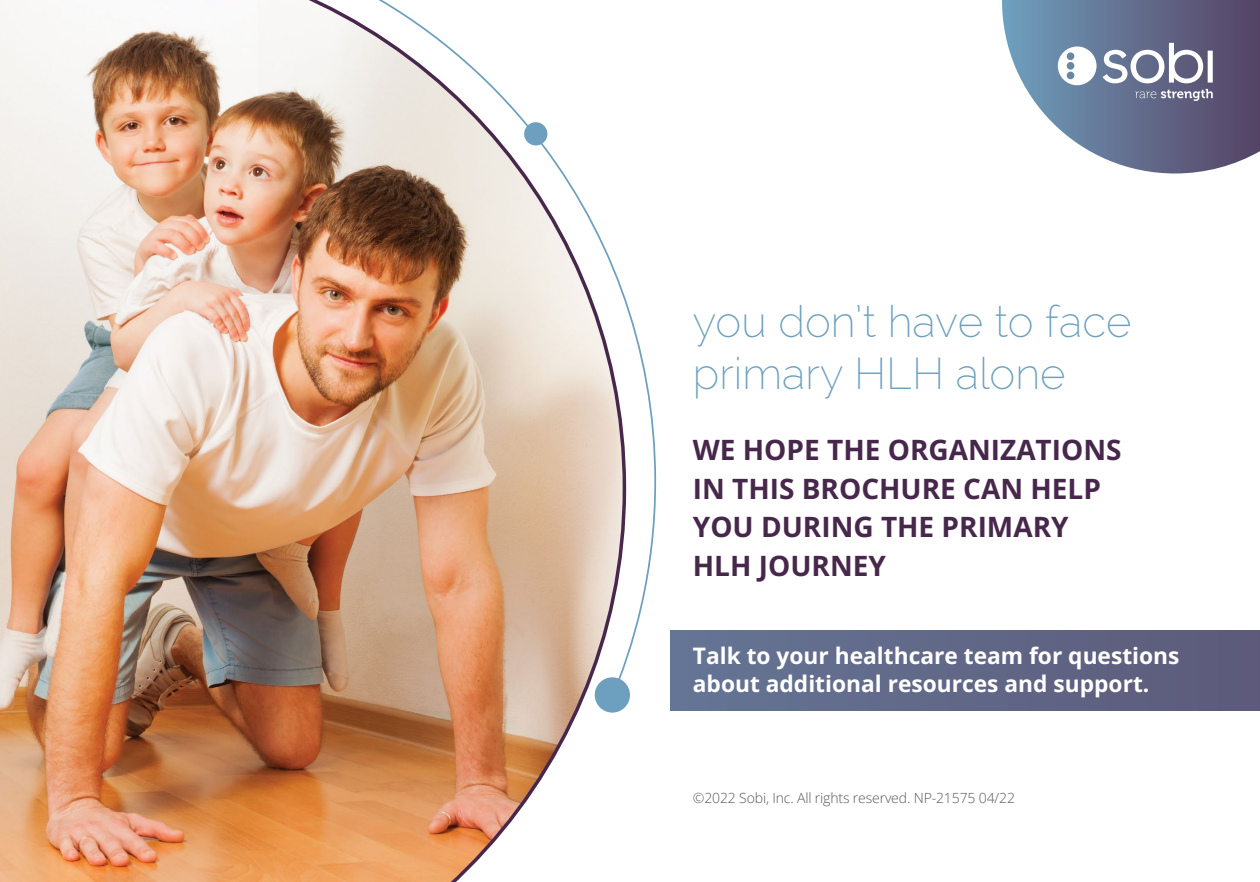
<style>
.page{position:relative;width:1260px;height:882px;background:#fff}
.page>*{position:absolute;margin:0;border:0;box-sizing:border-box;transform-origin:0 0}
.t1{font:200 43.75px/52.5px "Raleway";color:#6d9fbe}
.t2{font:700 28px/38.5px "Open Sans";color:#47274b}
.t3{font:700 22.75px/28px "Open Sans";color:#fff}
.t4{font:300 14px "Open Sans";letter-spacing:-.01em;color:#58595b}
</style>
<div class="page">
<svg style="left:1002px;top:0;width:258px;height:174px"></svg>
<svg style="left:1058px;top:47px;width:39px;height:38px"></svg>
<svg style="left:1103px;top:43px;width:100px;height:40px"></svg>
<div style="left:1208px;top:51px;width:5px;height:32px;background:#fff"></div>
<svg style="left:1135px;top:89px;width:78px;height:12px"></svg>
<img style="left:0;top:0;width:622px;height:882px">
<div style="left:595px;top:677px;width:35px;height:36px;background:#6d9fbe;border-radius:50%"></div>
<img style="left:95px;top:0;width:562px;height:708px">
<div style="left:670px;top:630px;width:590px;height:80px;background:linear-gradient(to right,#657595,#5d5a7a)"></div>
<h1 class="t1" style="left:693px;top:295px;width:440px">you don’t have to face primary HLH alone</h1>
<p class="t2" style="left:693px;top:430px;width:430px">WE HOPE THE ORGANIZATIONS<br>IN THIS BROCHURE CAN HELP<br>YOU DURING THE PRIMARY<br>HLH JOURNEY</p>
<p class="t3" style="left:693px;top:641px;width:488px">Talk to your healthcare team for questions about additional resources and support.</p>
<p class="t4" style="left:693px;top:788px;width:324px">©2022 Sobi, Inc. All rights reserved. NP-21575 04/22</p>
</div>
